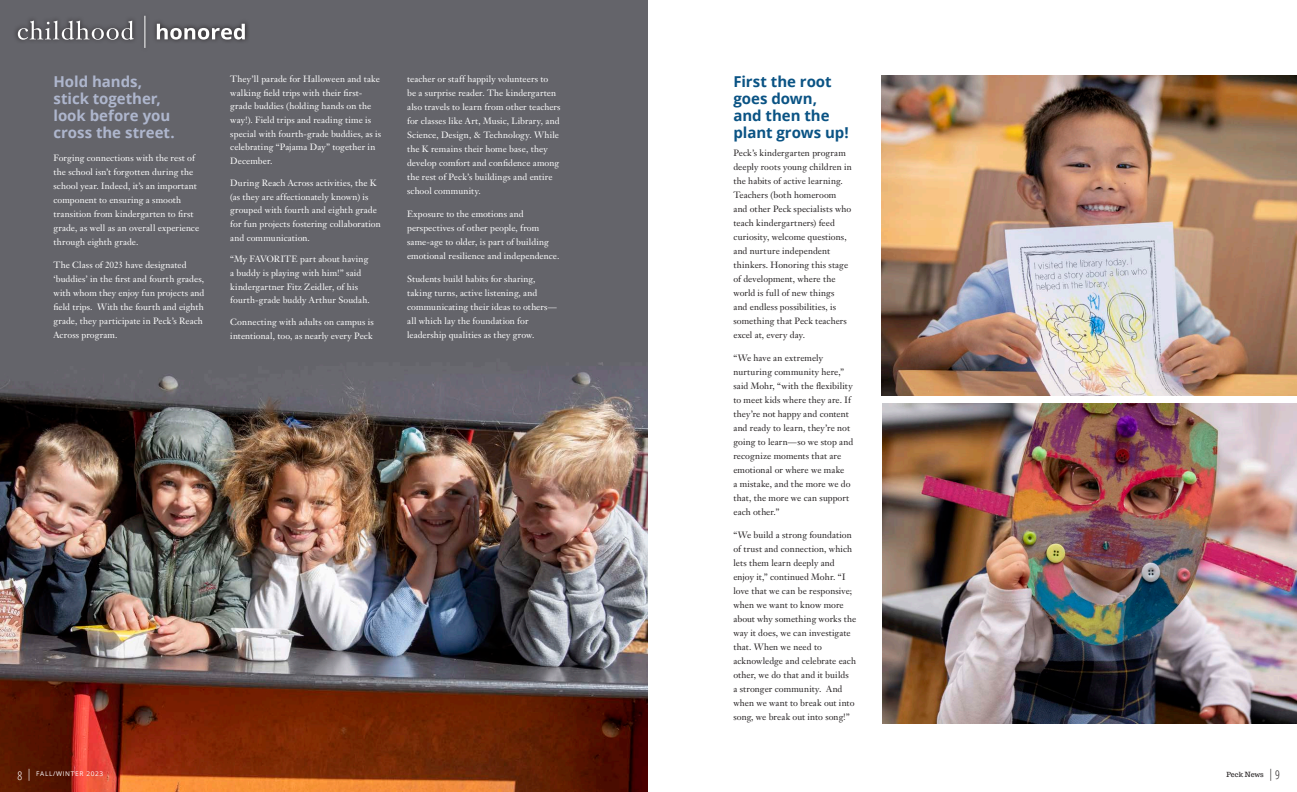
<style>
.page{position:relative;width:1297px;height:792px;background:#fff}
.page>*{position:absolute;margin:0;border:0;box-sizing:border-box;transform-origin:0 0}
.BODY_JANSON_TEXT{font:700 15px/17px "Open Sans";letter-spacing:-.005em;color:#aeb6cd}
.BODY_JANSON_TEXT-2{font:700 15px/17px "Open Sans";letter-spacing:-.005em;color:#0a5384}
.t1{font:300 condensed 12px "Open Sans";color:#fff}
.t2{font:300 condensed 12px "Open Sans";color:#231f20}
.BODY_JANSON_TEXT-3{font:9px/14px "Janson Text LT Std";letter-spacing:.01em;color:#fff}
.BODY_JANSON_TEXT-4{font:9px/14px "Janson Text LT Std";letter-spacing:.005em;color:#231f20}
.t3{font:7px "Trocchi";color:#231f20}
.t4{font:6.5px "Open Sans";letter-spacing:.1em;color:#fff}
.s1{font-weight:300;font-stretch:condensed;font-size:12px}
.s2{font-family:"Open Sans";font-weight:300;font-stretch:condensed;font-size:12px}
</style>
<div class="page">
<img style="left:0;top:0;width:647px;height:792px">
<img style="left:881px;top:75px;width:415px;height:321px">
<img style="left:882px;top:403px;width:414px;height:320px">
<div style="left:13px;top:12px;width:237px;height:40px;background:#64646a"></div>
<svg style="left:18px;top:21px;width:227px;height:19px"></svg>
<hr style="left:145px;top:16px;width:1px;height:32px;background:#fff">
<p class="BODY_JANSON_TEXT" style="left:53px;top:72px;width:123px">Hold hands, stick together, look before you cross the street.</p>
<p class="BODY_JANSON_TEXT-3" style="left:53px;top:150px;width:147px">Forging connections with the rest of the school isn’t forgotten during the school year. Indeed, it’s an important component to ensuring a smooth transition from kindergarten to first grade, as well as an overall experience through eighth grade.</p>
<p class="BODY_JANSON_TEXT-3" style="left:53px;top:257px;width:152px">The Class of 2023 have designated ‘buddies’ in the first and fourth grades, with whom they enjoy fun projects and field trips. With the fourth and eighth grade, they participate in Peck’s Reach Across program.</p>
<p class="BODY_JANSON_TEXT-3" style="left:230px;top:72px;width:152px;line-height:13.7px">They’ll parade for Halloween and take walking field trips with their first&shy;grade buddies (holding hands on the way!). Field trips and reading time is special with fourth-grade buddies, as is celebrating “Pajama Day” together in December.</p>
<p class="BODY_JANSON_TEXT-3" style="left:230px;top:176px;width:152px;line-height:13.7px">During Reach Across activities, the K (as they are affectionately known) is grouped with fourth and eighth grade for fun projects fostering collaboration and communication.</p>
<p class="BODY_JANSON_TEXT-3" style="left:230px;top:252px;width:141px;line-height:13.7px">“My FAVORITE part about having a buddy is playing with him!” said kindergartner Fitz Zeidler, of his fourth-grade buddy Arthur Soudah.</p>
<p class="BODY_JANSON_TEXT-3" style="left:230px;top:315px;width:145px;line-height:13.7px">Connecting with adults on campus is intentional, too, as nearly every Peck</p>
<p class="BODY_JANSON_TEXT-3" style="left:407px;top:72px;width:155px">teacher or staff happily volunteers to<br>be a surprise reader. The kindergarten also travels to learn from other teachers for classes like Art, Music, Library, and Science, Design, &amp; Technology. While the K remains their home base, they develop comfort and confidence among the rest of Peck’s buildings and entire school community.</p>
<p class="BODY_JANSON_TEXT-3" style="left:407px;top:207px;width:154px">Exposure to the emotions and perspectives of other people, from same-age to older, is part of building emotional resilience and independence.</p>
<p class="BODY_JANSON_TEXT-3" style="left:407px;top:272px;width:151px">Students build habits for sharing, taking turns, active listening, and communicating their ideas to others— all which lay the foundation for leadership qualities as they grow.</p>
<p class="BODY_JANSON_TEXT-2" style="left:733px;top:72px;width:117px">First the root goes down, and then the plant grows up!</p>
<p class="BODY_JANSON_TEXT-4" style="left:733px;top:146px;width:120px">Peck’s kindergarten program deeply roots young children in the habits of active learning.<br>Teachers (both homeroom and other Peck specialists who teach kindergartners) feed curiosity, welcome questions, and nurture independent thinkers. Honoring this stage of development, where the world is full of new things<br>and endless possibilities, is something that Peck teachers excel at, every day.</p>
<p class="BODY_JANSON_TEXT-4" style="left:733px;top:351px;width:121px">“We have an extremely nurturing community here,” said Mohr, “with the flexibility to meet kids where they are. If they’re not happy and content and ready to learn, they’re not going to learn—so we stop and recognize moments that are emotional or where we make<br>a mistake, and the more we do that, the more we can support each other.”</p>
<p class="BODY_JANSON_TEXT-4" style="left:733px;top:528px;width:124px">“We build a strong foundation of trust and connection, which lets them learn deeply and enjoy it,” continued Mohr. “I love that we can be responsive; when we want to know more about why something works the way it does, we can investigate that. When we need to acknowledge and celebrate each other, we do that and it builds<br>a stronger community. And when we want to break out into song, we break out into song!”</p>
<p class="t1" style="left:18px;top:767px;width:6px">8</p>
<p class="t4" style="left:27px;top:769px;width:78px"><span class="s1">|</span> FALL/WINTER 2023</p>
<p class="t3" style="left:1226px;top:769px;width:48px">Peck News <span class="s2">|</span></p>
<p class="t2" style="left:1274px;top:766px;width:6px">9</p>
</div>
